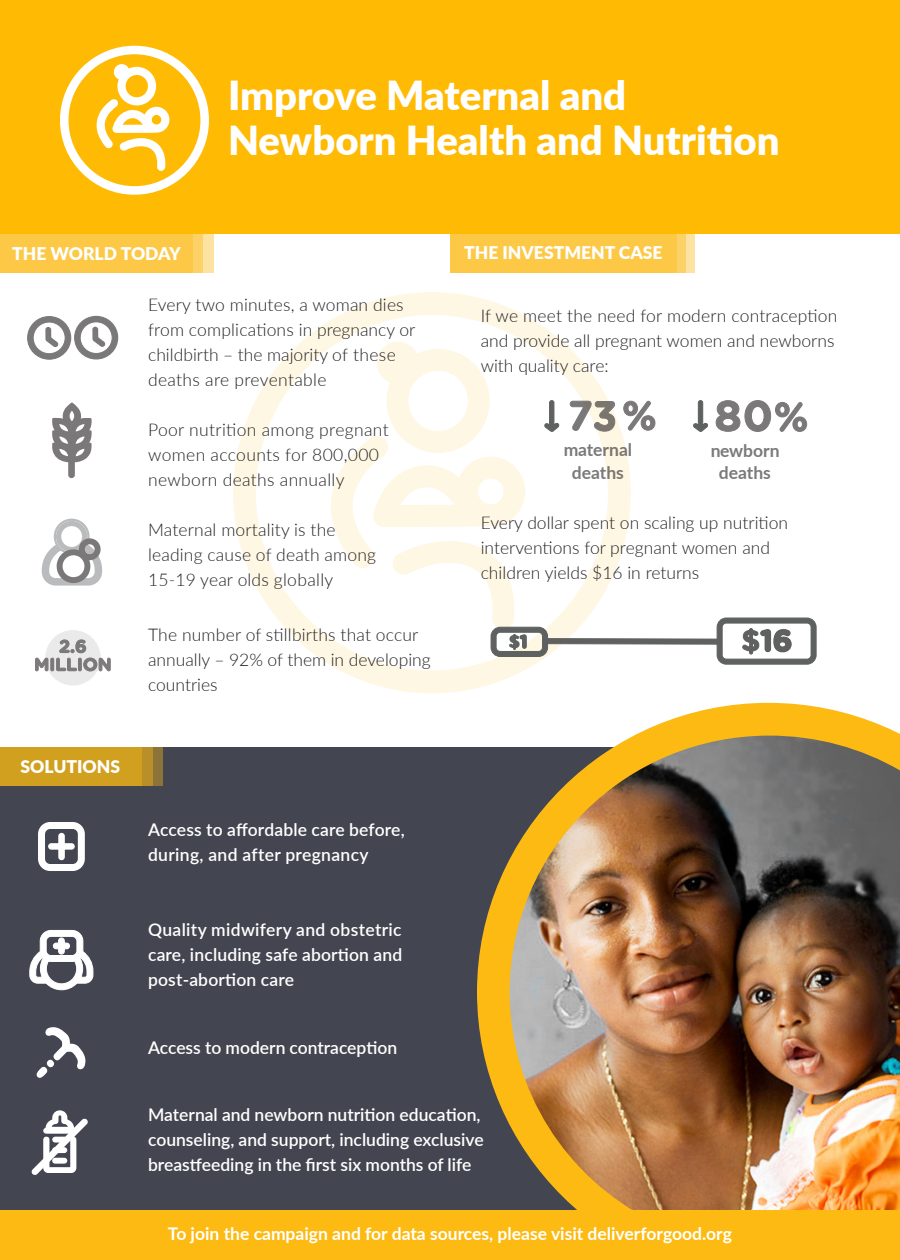
<style>
.page{position:relative;width:900px;height:1260px;background:#fff}
.page>*{position:absolute;margin:0;border:0;box-sizing:border-box;transform-origin:0 0}
.t1{font:900 40px "Lato";color:#fff}
.t2{font:300 17.5px/25px "Lato";letter-spacing:.005em;color:#231f20}
.t3{font:600 17.5px/25px "Lato";color:#fff}
.t4{font:700 17.5px "Lato";color:#fff}
.t5{font:600 17.5px "Lato";letter-spacing:.02em;color:#fff}
.t6{font:900 17.5px "Lato";color:#fff}
.t7{font:700 17.5px/22.5px "Lato";color:#231f20;text-align:center}
</style>
<div class="page">
<svg style="left:233px;top:292px;width:398px;height:401px"></svg>
<div style="left:0;top:748px;width:900px;height:463px;background:#434651"></div>
<div style="left:0;top:0;width:900px;height:234px;background:#ffba03"></div>
<div style="left:451px;top:234px;width:244px;height:38px;background:#fde3a1"></div>
<div style="left:451px;top:234px;width:235px;height:38px;background:#fcc845"></div>
<div style="left:0;top:234px;width:213px;height:38px;background:#fde3a1"></div>
<div style="left:0;top:234px;width:203px;height:38px;background:#fcc845"></div>
<svg style="left:477px;top:703px;width:423px;height:508px"></svg>
<img style="left:510px;top:736px;width:390px;height:475px">
<svg style="left:152px;top:748px;width:11px;height:38px"></svg>
<div style="left:0;top:748px;width:152px;height:38px;background:#b88f28"></div>
<div style="left:0;top:748px;width:142px;height:38px;background:#d2a01f"></div>
<svg style="left:60px;top:46px;width:149px;height:149px"></svg>
<svg style="left:42px;top:519px;width:60px;height:67px"></svg>
<div style="left:45px;top:630px;width:56px;height:56px;background:#ebeaea;border-radius:50%"></div>
<svg style="left:35px;top:639px;width:76px;height:33px"></svg>
<svg style="left:52px;top:402px;width:40px;height:76px"></svg>
<svg style="left:27px;top:315px;width:92px;height:45px"></svg>
<svg style="left:36px;top:1027px;width:50px;height:51px"></svg>
<svg style="left:29px;top:930px;width:64px;height:60px"></svg>
<svg style="left:31px;top:1110px;width:57px;height:65px"></svg>
<svg style="left:38px;top:822px;width:47px;height:49px"></svg>
<div style="left:0;top:1211px;width:900px;height:49px;background:#fcba12"></div>
<svg style="left:717px;top:618px;width:100px;height:47px"></svg>
<svg style="left:328px;top:342px;width:232px;height:315px"></svg>
<div style="left:545px;top:639px;width:175px;height:5px;background:#5f6161"></div>
<div style="left:544px;top:638px;width:176px;height:6px;border:1px solid #5f6161"></div>
<svg style="left:693px;top:400px;width:15px;height:32px"></svg>
<svg style="left:570px;top:401px;width:45px;height:31px"></svg>
<svg style="left:623px;top:401px;width:33px;height:30px"></svg>
<svg style="left:716px;top:400px;width:91px;height:32px"></svg>
<p class="t1" style="left:228px;top:65px;width:400px">Improve Maternal and</p>
<p class="t1" style="left:228px;top:110px;width:553px">Newborn Health and Nutrition</p>
<p class="t6" style="left:12px;top:240px;width:170px">THE WORLD TODAY</p>
<p class="t6" style="left:464px;top:240px;width:200px">THE INVESTMENT CASE</p>
<p class="t6" style="left:21px;top:754px;width:101px">SOLUTIONS</p>
<p class="t2" style="left:148px;top:291px;width:269px">Every two minutes, a woman dies from complications in pregnancy or childbirth – the majority of these deaths are preventable</p>
<p class="t2" style="left:148px;top:416px;width:242px">Poor nutrition among pregnant</p>
<p class="t2" style="left:148px;top:441px;width:233px">women accounts for 800,000</p>
<p class="t2" style="left:148px;top:466px;width:198px">newborn deaths annually</p>
<p class="t2" style="left:148px;top:516px;width:189px">Maternal mortality is the</p>
<p class="t2" style="left:148px;top:541px;width:230px">leading cause of death among</p>
<p class="t2" style="left:148px;top:566px;width:187px">15-19 year olds globally</p>
<p class="t2" style="left:148px;top:621px;width:272px">The number of stillbirths that occur</p>
<p class="t2" style="left:148px;top:646px;width:284px">annually – 92% of them in developing countries</p>
<p class="t2" style="left:481px;top:303px;width:358px">If we meet the need for modern contraception</p>
<p class="t2" style="left:481px;top:328px;width:355px">and provide all pregnant women and newborns</p>
<p class="t2" style="left:481px;top:353px;width:129px">with quality care:</p>
<p class="t7" style="left:563px;top:438px;width:70px">maternal deaths</p>
<p class="t7" style="left:710px;top:438px;width:71px">newborn deaths</p>
<p class="t2" style="left:481px;top:510px;width:309px">Every dollar spent on scaling up nutrition interventions for pregnant women and children yields $16 in returns</p>
<p class="t3" style="left:148px;top:817px;width:258px">Access to affordable care before,</p>
<p class="t5" style="left:148px;top:842px;width:222px">during, and after pregnancy</p>
<p class="t5" style="left:148px;top:917px;width:255px">Quality midwifery and obstetric</p>
<p class="t3" style="left:148px;top:942px;width:256px">care, including safe abortion and</p>
<p class="t3" style="left:148px;top:967px;width:147px">post-abortion care</p>
<p class="t3" style="left:148px;top:1034px;width:251px">Access to modern contraception</p>
<p class="t3" style="left:148px;top:1102px;width:337px">Maternal and newborn nutrition education, counseling, and support, including exclusive breastfeeding in the first six months of life</p>
<p class="t4" style="left:168px;top:1221px;width:566px">To join the campaign and for data sources, please visit deliverforgood.org</p>
</div>
